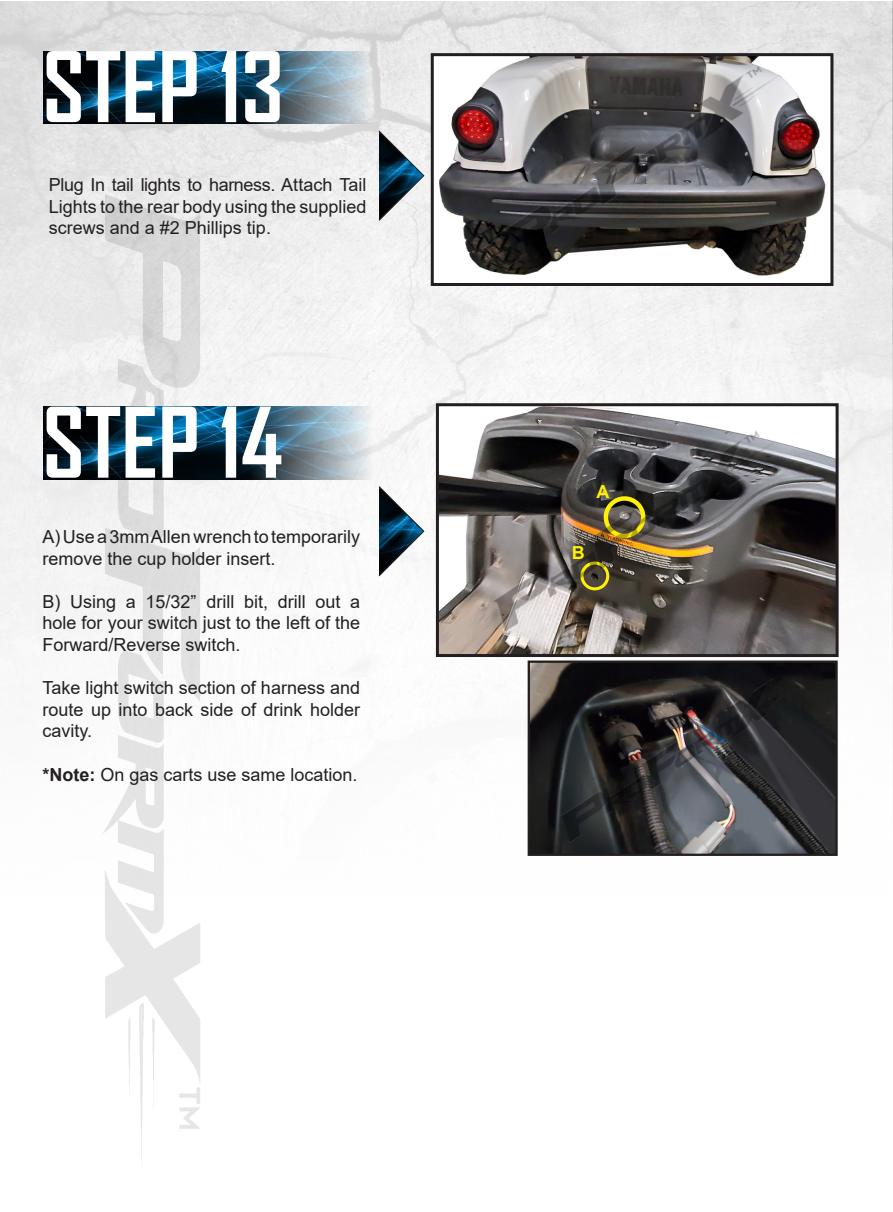
<style>
.page{position:relative;width:893px;height:1212px;background:#fff}
.page>*{position:absolute;margin:0;border:0;box-sizing:border-box;transform-origin:0 0}
.t1{font:700 93px "Agency FB";color:#fff}
.t2{font:18px/21.6px "Arial";color:#231f20;text-align:justify}
.t3{font:700 18px "Arial";color:#fff101}
.s1{font-weight:700}
</style>
<div class="page">
<img style="left:0;top:1px;width:893px;height:855px">
<img style="left:77px;top:134px;width:158px;height:1024px">
<img style="left:440px;top:407px;width:395px;height:246px">
<div style="left:436px;top:403px;width:403px;height:254px;border:3px solid #231f20"></div>
<img style="left:531px;top:663px;width:304px;height:190px">
<div style="left:528px;top:660px;width:310px;height:196px;border:2px solid #231f20"></div>
<img style="left:43px;top:407px;width:381px;height:72px">
<img style="left:43px;top:51px;width:381px;height:73px">
<svg style="left:378px;top:485px;width:47px;height:92px"></svg>
<svg style="left:378px;top:130px;width:47px;height:92px"></svg>
<img style="left:463px;top:403px;width:341px;height:248px">
<img style="left:536px;top:652px;width:284px;height:204px">
<img style="left:435px;top:57px;width:394px;height:225px">
<div style="left:431px;top:53px;width:402px;height:233px;border:3px solid #231f20"></div>
<img style="left:466px;top:38px;width:340px;height:248px">
<p class="t1" style="left:43px;top:29px;width:243px">STEP 13</p>
<p class="t2" style="left:49px;top:174px;width:319px">Plug In tail lights to harness. Attach Tail Lights to the rear body using the supplied screws and a #2 Phillips tip.</p>
<p class="t1" style="left:43px;top:385px;width:242px">STEP 14</p>
<p class="t2" style="left:43px;top:526px;width:319px">A) Use a 3mm Allen wrench to temporarily remove the cup holder insert.</p>
<p class="t2" style="left:43px;top:590px;width:319px">B) Using a 15/32” drill bit, drill out a hole for your switch just to the left of the Forward/Reverse switch.</p>
<p class="t2" style="left:43px;top:677px;width:319px">Take light switch section of harness and route up into back side of drink holder cavity.</p>
<p class="t2" style="left:43px;top:763px;width:317px"><span class="s1">*Note:</span> On gas carts use same location.</p>
<p class="t3" style="left:596px;top:479px;width:14px">A</p>
<p class="t3" style="left:572px;top:540px;width:14px">B</p>
</div>
